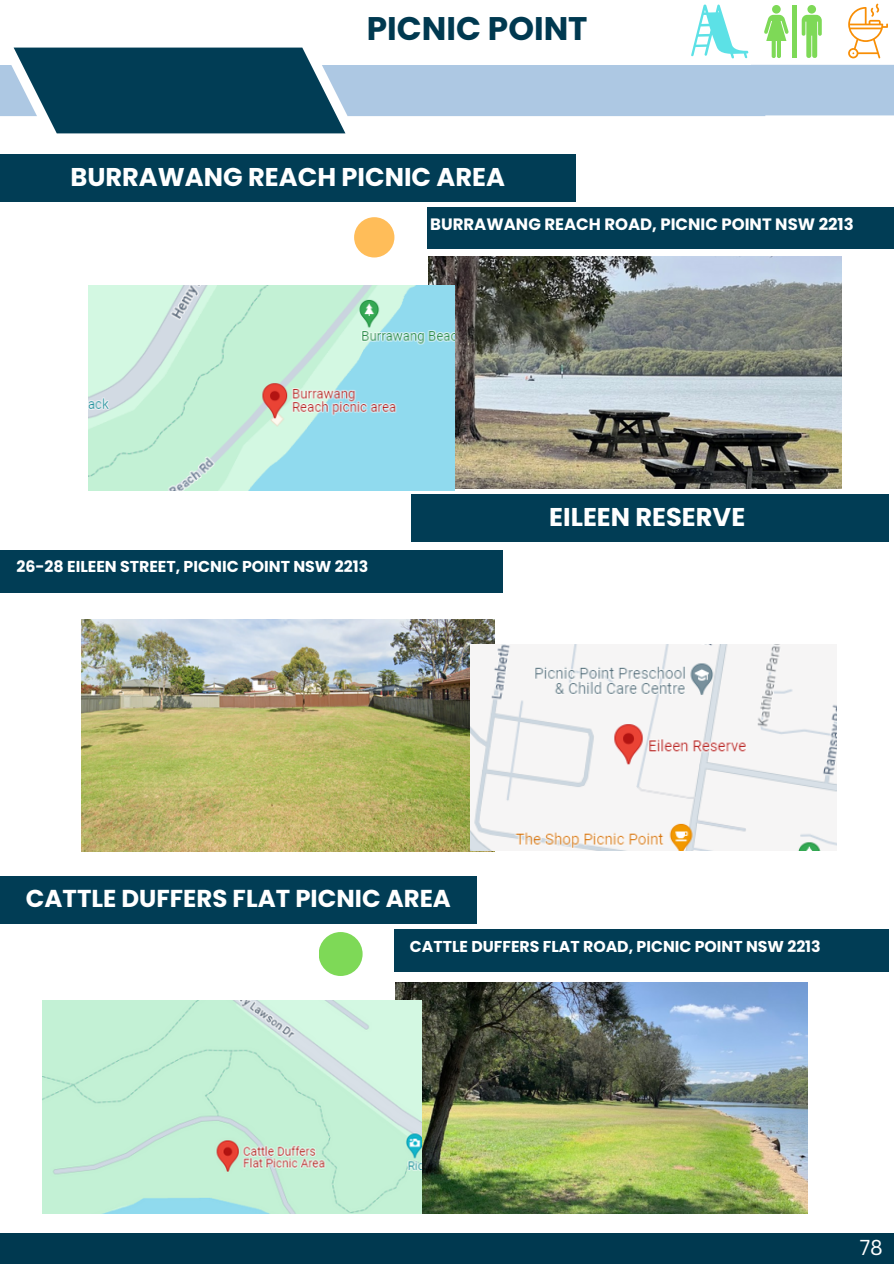
<style>
.page{position:relative;width:894px;height:1264px;background:#fff}
.page>*{position:absolute;margin:0;border:0;box-sizing:border-box;transform-origin:0 0}
.t1{font:700 32.7px "Poppins";color:#003950}
.t2{font:700 25.65px "Poppins";color:#fff}
.t3{font:700 24.45px "Poppins";color:#fff}
.t4{font:21px "Canva Sans";color:#fff}
.t5{font:700 16.5px "Poppins";color:#fff}
.t6{font:700 15.75px "Poppins";color:#fff}
</style>
<div class="page">
<div style="left:0;top:154px;width:575px;height:47px;background:#013d55"></div>
<div style="left:411px;top:493px;width:477px;height:48px;background:#013d55"></div>
<div style="left:0;top:550px;width:502px;height:42px;background:#013d55"></div>
<div style="left:0;top:876px;width:477px;height:48px;background:#013d55"></div>
<div style="left:393px;top:929px;width:495px;height:43px;background:#013d55"></div>
<div style="left:427px;top:207px;width:466px;height:41px;background:#013d55"></div>
<svg style="left:0;top:4px;width:893px;height:129px"></svg>
<img style="left:428px;top:257px;width:413px;height:231px">
<img style="left:88px;top:285px;width:366px;height:205px">
<img style="left:81px;top:619px;width:413px;height:232px">
<img style="left:470px;top:645px;width:366px;height:205px">
<img style="left:395px;top:982px;width:412px;height:231px">
<img style="left:43px;top:1000px;width:379px;height:213px">
<div style="left:0;top:1233px;width:893px;height:30px;background:#003950"></div>
<div style="left:354px;top:217px;width:40px;height:40px;background:#ffbd59;border-radius:50%"></div>
<div style="left:318px;top:932px;width:44px;height:44px;background:#7ed957;border-radius:50%"></div>
<p class="t1" style="left:367px;top:6px;width:222px">PICNIC POINT</p>
<p class="t2" style="left:70px;top:159px;width:436px">BURRAWANG REACH PICNIC AREA</p>
<h1 class="t5" style="left:430px;top:213px;width:425px">BURRAWANG REACH ROAD, PICNIC POINT NSW 2213</h1>
<p class="t6" style="left:16px;top:556px;width:353px">26-28 EILEEN STREET, PICNIC POINT NSW 2213</p>
<p class="t2" style="left:549px;top:499px;width:197px">EILEEN RESERVE</p>
<p class="t3" style="left:26px;top:881px;width:426px">CATTLE DUFFERS FLAT PICNIC AREA</p>
<p class="t6" style="left:410px;top:935px;width:412px">CATTLE DUFFERS FLAT ROAD, PICNIC POINT NSW 2213</p>
<p class="t4" style="left:859px;top:1232px;width:25px">78</p>
</div>
